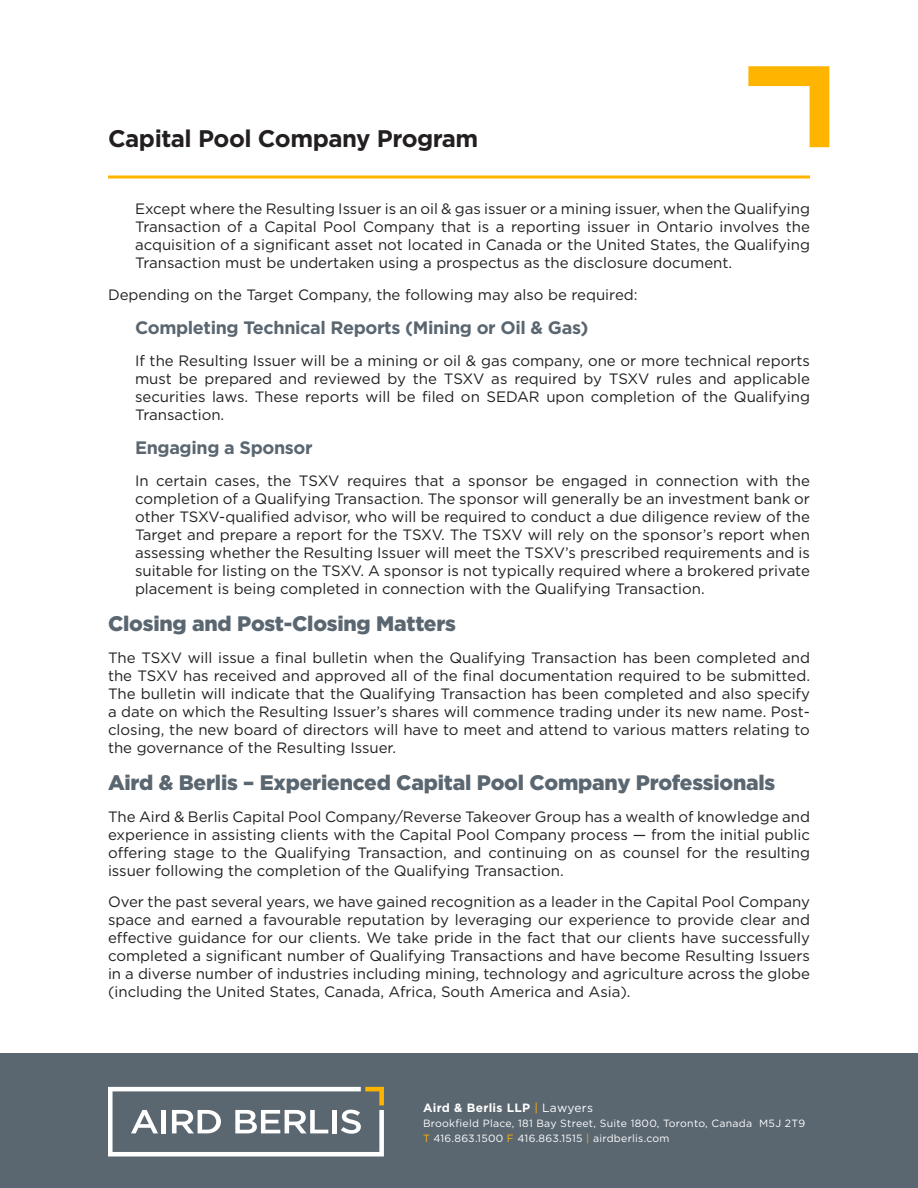
<style>
.page{position:relative;width:918px;height:1188px;background:#fff}
.page>*{position:absolute;margin:0;border:0;box-sizing:border-box;transform-origin:0 0}
.H3__Black_Sub-Tittle{font:700 24px "Gotham";letter-spacing:-.02em;color:#231f20}
.H4__Grey_Sub-Tittle{font:900 21px "Gotham";letter-spacing:-.01em;color:#5a6670}
.H5__Grey_Sub-Tittle{font:700 18px "Gotham";letter-spacing:-.02em;color:#5a6670}
.Body{font:15px/18px "Gotham";color:#231f20;text-align:justify}
.t1{font:700 12px "Gotham";letter-spacing:.025em;color:#fff}
.t2{font:10.5px/15px "Gotham";letter-spacing:.025em;color:#fff}
.s1{font-weight:400;color:#ffb500}
.s2{font-weight:400}
.s3{color:#ffb500}
</style>
<div class="page">
<hr style="left:108px;top:176px;width:702px;height:2px;background:#ffb500">
<div style="left:0;top:1053px;width:918px;height:135px;background:#5a6670"></div>
<svg style="left:748px;top:66px;width:81px;height:81px"></svg>
<svg style="left:108px;top:1087px;width:276px;height:69px"></svg>
<p class="H3__Black_Sub-Tittle" style="left:108px;top:123px;width:372px">Capital Pool Company Program</p>
<p class="Body" style="left:135px;top:200px;width:677px">Except where the Resulting Issuer is an oil &amp; gas issuer or a mining issuer, when the Qualifying Transaction of a Capital Pool Company that is a reporting issuer in Ontario involves the acquisition of a significant asset not located in Canada or the United States, the Qualifying Transaction must be undertaken using a prospectus as the disclosure document.</p>
<p class="Body" style="left:108px;top:285px;width:531px">Depending on the Target Company, the following may also be required:</p>
<p class="H5__Grey_Sub-Tittle" style="left:135px;top:316px;width:455px">Completing Technical Reports (Mining or Oil &amp; Gas)</p>
<p class="Body" style="left:135px;top:351px;width:677px">If the Resulting Issuer will be a mining or oil &amp; gas company, one or more technical reports must be prepared and reviewed by the TSXV as required by TSXV rules and applicable securities laws. These reports will be filed on SEDAR upon completion of the Qualifying Transaction.</p>
<p class="H5__Grey_Sub-Tittle" style="left:135px;top:436px;width:179px">Engaging a Sponsor</p>
<p class="Body" style="left:135px;top:471px;width:677px">In certain cases, the TSXV requires that a sponsor be engaged in connection with the completion of a Qualifying Transaction. The sponsor will generally be an investment bank or other TSXV-qualified advisor, who will be required to conduct a due diligence review of the Target and prepare a report for the TSXV. The TSXV will rely on the sponsor’s report when assessing whether the Resulting Issuer will meet the TSXV’s prescribed requirements and is suitable for listing on the TSXV. A sponsor is not typically required where a brokered private placement is being completed in connection with the Qualifying Transaction.</p>
<p class="H4__Grey_Sub-Tittle" style="left:108px;top:610px;width:349px">Closing and Post-Closing Matters</p>
<p class="Body" style="left:108px;top:648px;width:704px">The TSXV will issue a final bulletin when the Qualifying Transaction has been completed and the TSXV has received and approved all of the final documentation required to be submitted.<br>The bulletin will indicate that the Qualifying Transaction has been completed and also specify a date on which the Resulting Issuer’s shares will commence trading under its new name. Post&shy;closing, the new board of directors will have to meet and attend to various matters relating to the governance of the Resulting Issuer.</p>
<p class="H4__Grey_Sub-Tittle" style="left:108px;top:769px;width:669px">Aird &amp; Berlis – Experienced Capital Pool Company Professionals</p>
<p class="Body" style="left:108px;top:807px;width:704px">The Aird &amp; Berlis Capital Pool Company/Reverse Takeover Group has a wealth of knowledge and experience in assisting clients with the Capital Pool Company process — from the initial public offering stage to the Qualifying Transaction, and continuing on as counsel for the resulting issuer following the completion of the Qualifying Transaction.</p>
<p class="Body" style="left:108px;top:893px;width:704px">Over the past several years, we have gained recognition as a leader in the Capital Pool Company space and earned a favourable reputation by leveraging our experience to provide clear and effective guidance for our clients. We take pride in the fact that our clients have successfully completed a significant number of Qualifying Transactions and have become Resulting Issuers in a diverse number of industries including mining, technology and agriculture across the globe (including the United States, Canada, Africa, South America and Asia).</p>
<p class="t1" style="left:423px;top:1099px;width:172px">Aird &amp; Berlis LLP <span class="s1">|</span> <span class="s2">Lawyers</span></p>
<p class="t2" style="left:423px;top:1115px;width:384px">Brookfield Place, 181 Bay Street, Suite 1800, Toronto, Canada M5J 2T9<br><span class="s3">T</span> 416.863.1500 <span class="s3">F</span> 416.863.1515 <span class="s3">|</span> airdberlis.com</p>
</div>
